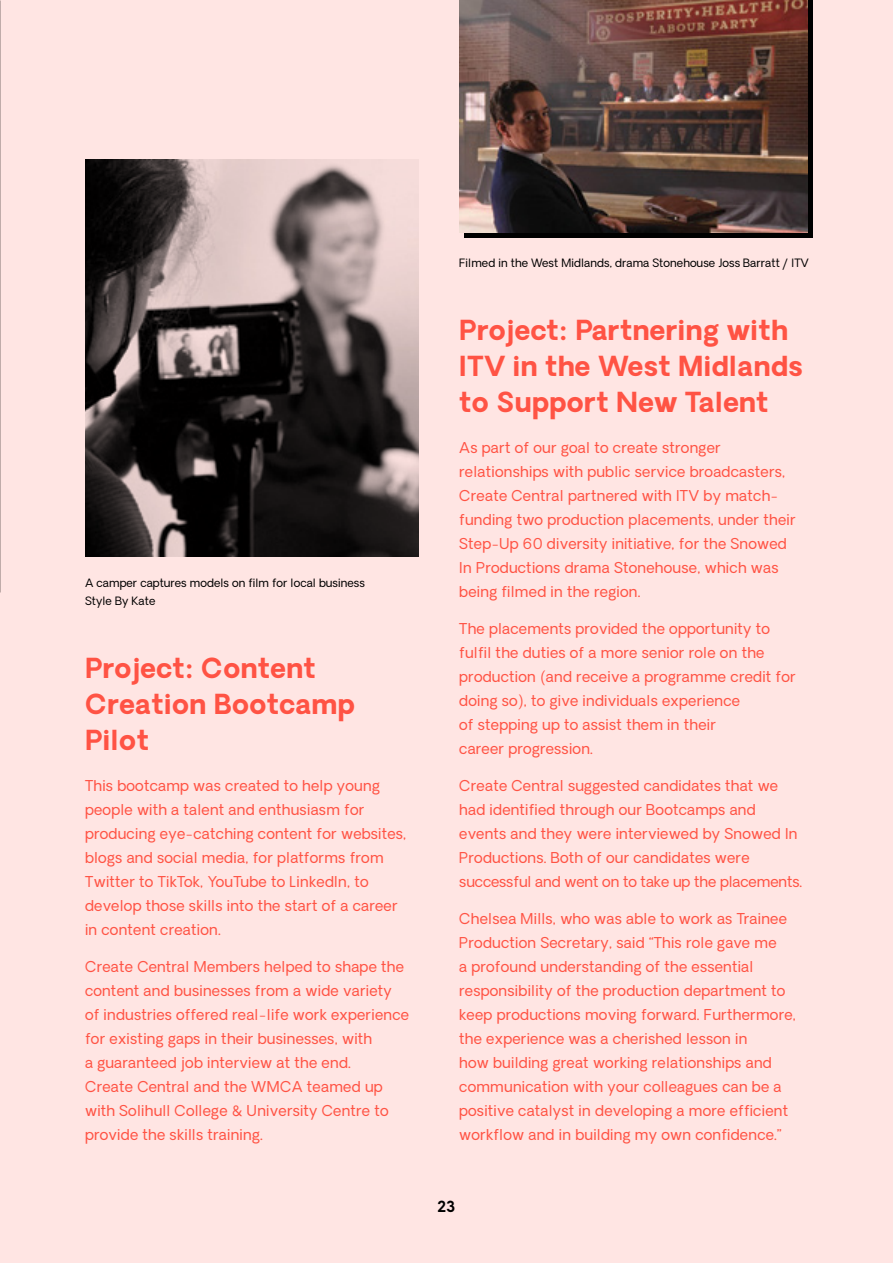
<style>
.page{position:relative;width:893px;height:1263px;background:#ffe5e3}
.page>*{position:absolute;margin:0;border:0;box-sizing:border-box;transform-origin:0 0}
.t1{font:700 27px/36px "Oakes Grotesk";letter-spacing:.02em;color:#ff5344}
.t2{font:700 15px "Oakes Grotesk";color:#000}
.t3{font:14.7px/24px "Oakes Grotesk";letter-spacing:.02em;color:#ff5344}
.t4{font:11.25px/18px "Oakes Grotesk";letter-spacing:.01em;color:#000}
</style>
<div class="page">
<div style="left:465px;top:0;width:348px;height:237px;background:#000"></div>
<img style="left:459px;top:0;width:349px;height:232px">
<img style="left:0;top:0;width:1px;height:587px">
<img style="left:85px;top:160px;width:334px;height:397px">
<p class="t4" style="left:85px;top:574px;width:281px">A camper captures models on film for local business<br>Style By Kate</p>
<h1 class="t1" style="left:85px;top:651px;width:271px">Project: Content<br>Creation Bootcamp<br>Pilot</h1>
<p class="t3" style="left:85px;top:774px;width:323px">This bootcamp was created to help young people with a talent and enthusiasm for producing eye-catching content for websites, blogs and social media, for platforms from Twitter to TikTok, YouTube to LinkedIn, to develop those skills into the start of a career in content creation.</p>
<p class="t3" style="left:85px;top:955px;width:325px">Create Central Members helped to shape the content and businesses from a wide variety of industries offered real-life work experience for existing gaps in their businesses, with<br>a guaranteed job interview at the end.<br>Create Central and the WMCA teamed up with Solihull College &amp; University Centre to provide the skills training.</p>
<p class="t4" style="left:459px;top:254px;width:351px">Filmed in the West Midlands, drama Stonehouse Joss Barratt / ITV</p>
<h1 class="t1" style="left:459px;top:313px;width:345px">Project: Partnering with<br>ITV in the West Midlands to Support New Talent</h1>
<p class="t3" style="left:459px;top:436px;width:338px">As part of our goal to create stronger relationships with public service broadcasters, Create Central partnered with ITV by match&shy;funding two production placements, under their Step-Up 60 diversity initiative, for the Snowed In Productions drama Stonehouse, which was being filmed in the region.</p>
<p class="t3" style="left:459px;top:617px;width:338px">The placements provided the opportunity to fulfil the duties of a more senior role on the production (and receive a programme credit for doing so), to give individuals experience<br>of stepping up to assist them in their<br>career progression.</p>
<p class="t3" style="left:459px;top:774px;width:344px">Create Central suggested candidates that we had identified through our Bootcamps and events and they were interviewed by Snowed In Productions. Both of our candidates were successful and went on to take up the placements.</p>
<p class="t3" style="left:459px;top:907px;width:338px">Chelsea Mills, who was able to work as Trainee Production Secretary, said “This role gave me<br>a profound understanding of the essential responsibility of the production department to keep productions moving forward. Furthermore, the experience was a cherished lesson in<br>how building great working relationships and communication with your colleagues can be a positive catalyst in developing a more efficient workflow and in building my own confidence.”</p>
<p class="t2" style="left:438px;top:1196px;width:19px">23</p>
</div>
